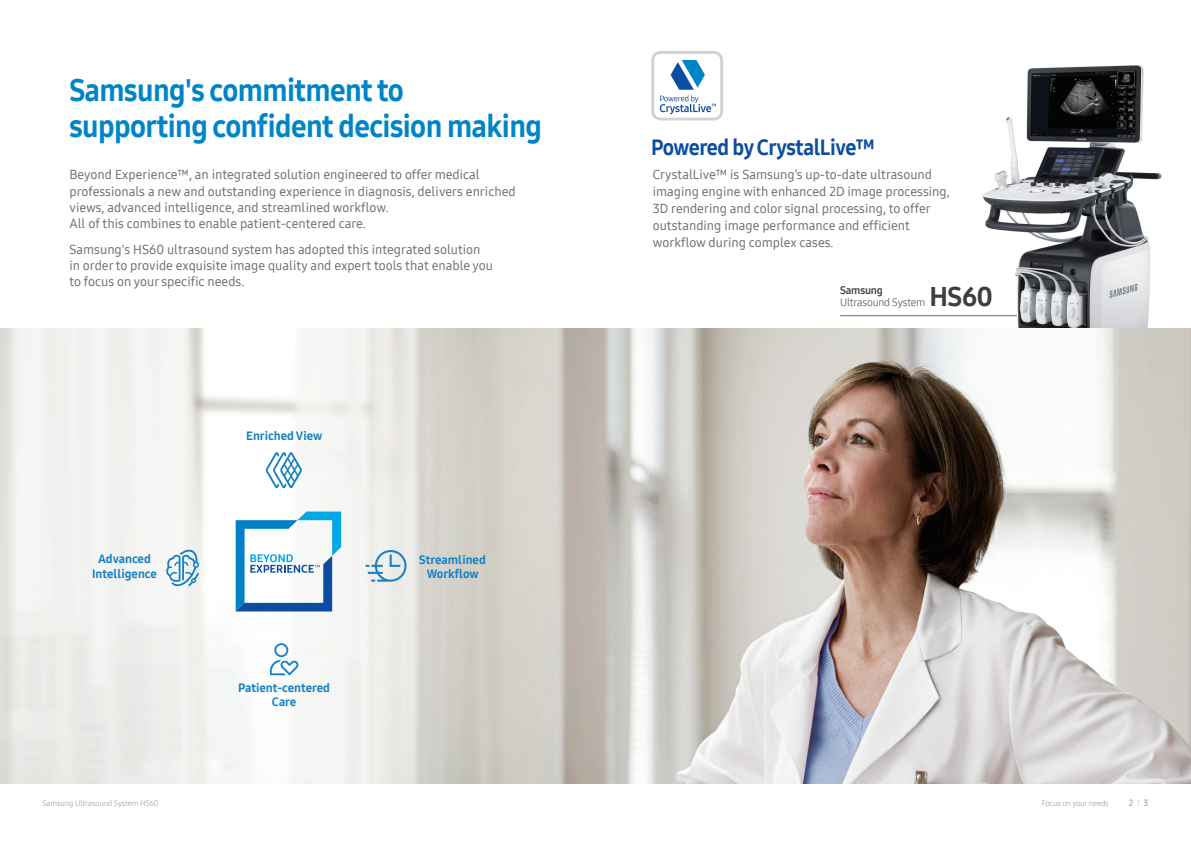
<style>
.page{position:relative;width:1191px;height:842px;background:#fff}
.page>*{position:absolute;margin:0;border:0;box-sizing:border-box;transform-origin:0 0}
.t1{font:31px "Samsung One 800";letter-spacing:-.02em;color:#0084c8;scale:.94 1}
.t2{font:27px "Samsung One 800";color:#3e3e3f}
.t3{font:22px "Samsung One 800";letter-spacing:-.02em;color:#0d4da1;scale:.94 1}
.t4{font:13px/17px "Samsung One 500";color:#6c6d70}
.t5{font:12px "Samsung One 800";color:#1681c4}
.t6{font:10.7px "Samsung One 300";letter-spacing:-.02em;color:#3e3e3f}
.t7{font:10.7px "Samsung One 700";letter-spacing:-.02em;color:#3e3e3f}
.t8{font:9px "Samsung One 500";color:#939598}
.t9{font:8px "Samsung One 300";letter-spacing:-.02em;color:#939598}
.s1{font-family:"Samsung One 200"}
</style>
<div class="page">
<img style="left:919px;top:65px;width:243px;height:263px">
<hr style="left:840px;top:315px;width:176px;height:1px;background:#6c6d70">
<img style="left:0;top:328px;width:1191px;height:456px">
<svg style="left:266px;top:452px;width:36px;height:36px"></svg>
<svg style="left:166px;top:549px;width:34px;height:38px"></svg>
<div style="left:262px;top:636px;width:44px;height:47px;background:#fff"></div>
<svg style="left:270px;top:643px;width:29px;height:32px"></svg>
<svg style="left:365px;top:550px;width:41px;height:32px"></svg>
<svg style="left:236px;top:512px;width:105px;height:99px"></svg>
<svg style="left:651px;top:51px;width:72px;height:69px"></svg>
<p class="t1" style="left:69px;top:69px;width:357px">Samsung's commitment to</p>
<p class="t1" style="left:69px;top:105px;width:504px">supporting confident decision making</p>
<p class="t4" style="left:69px;top:165px;width:412px">Beyond Experience™, an integrated solution engineered to offer medical</p>
<p class="t4" style="left:69px;top:183px;width:448px;line-height:16px">professionals a new and outstanding experience in diagnosis, delivers enriched views, advanced intelligence, and streamlined workflow.</p>
<p class="t4" style="left:69px;top:214px;width:298px">All of this combines to enable patient-centered care.</p>
<p class="t4" style="left:69px;top:240px;width:412px">Samsung's HS60 ultrasound system has adopted this integrated solution</p>
<p class="t4" style="left:69px;top:256px;width:425px">in order to provide exquisite image quality and expert tools that enable you</p>
<p class="t4" style="left:69px;top:272px;width:176px">to focus on your specific needs.</p>
<p class="t3" style="left:651px;top:133px;width:240px">Powered by CrystalLive™</p>
<p class="t4" style="left:652px;top:166px;width:298px">CrystalLive™ is Samsung’s up-to-date ultrasound imaging engine with enhanced 2D image processing, 3D rendering and color signal processing, to offer outstanding image performance and efficient workflow during complex cases.</p>
<p class="t7" style="left:840px;top:283px;width:44px">Samsung</p>
<p class="t6" style="left:840px;top:295px;width:87px">Ultrasound System</p>
<p class="t2" style="left:929px;top:279px;width:65px">HS60</p>
<p class="t5" style="left:246px;top:428px;width:78px">Enriched View</p>
<p class="t5" style="left:98px;top:551px;width:54px">Advanced</p>
<p class="t5" style="left:92px;top:565px;width:66px">Intelligence</p>
<p class="t5" style="left:419px;top:551px;width:68px">Streamlined</p>
<p class="t5" style="left:427px;top:566px;width:54px">Workflow</p>
<p class="t5" style="left:238px;top:679px;width:93px">Patient-centered</p>
<p class="t5" style="left:272px;top:693px;width:26px">Care</p>
<p class="t9" style="left:42px;top:797px;width:118px">Samsung Ultrasound System HS60</p>
<p class="t9" style="left:1041px;top:797px;width:69px">Focus on your needs</p>
<p class="t8" style="left:1128px;top:797px;width:21px">2 <span class="s1">I</span> 3</p>
</div>
